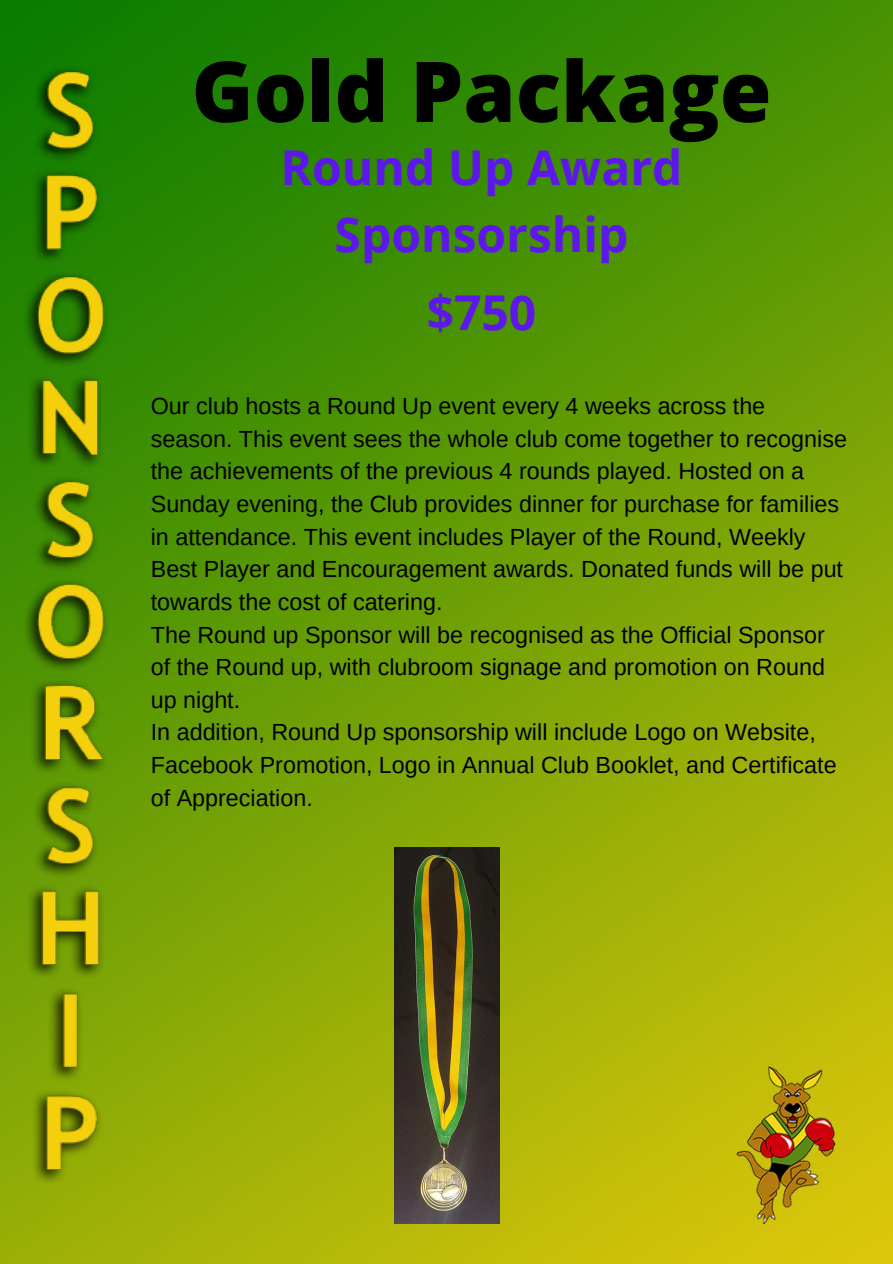
<style>
.page{position:relative;width:893px;height:1264px;background:#fff}
.page>*{position:absolute;margin:0;border:0;box-sizing:border-box;transform-origin:0 0}
.t1{font:800 84px "Open Sans";color:#000}
.t2{font:700 48px/66.3px "Open Sans";color:#5e17eb;text-align:center}
.t3{font:23.25px/32.7px "Arimo";color:#000}
</style>
<div class="page">
<img style="left:0;top:0;width:892px;height:1263px">
<img style="left:21px;top:63px;width:92px;height:1124px">
<img style="left:394px;top:847px;width:106px;height:376px">
<img style="left:736px;top:1066px;width:99px;height:156px">
<p class="t1" style="left:191px;top:32px;width:581px">Gold Package</p>
<p class="t2" style="left:280px;top:133px;width:403px">Round Up Award<br>Sponsorship</p>
<p class="t2" style="left:426px;top:278px;width:111px">$750</p>
<h2 class="t3" style="left:151px;top:389px;width:697px">Our club hosts a Round Up event every 4 weeks across the season. This event sees the whole club come together to recognise the achievements of the previous 4 rounds played. Hosted on a Sunday evening, the Club provides dinner for purchase for families in attendance. This event includes Player of the Round, Weekly Best Player and Encouragement awards. Donated funds will be put towards the cost of catering.</h2>
<h2 class="t3" style="left:151px;top:618px;width:675px;text-align:justify">The Round up Sponsor will be recognised as the Official Sponsor of the Round up, with clubroom signage and promotion on Round up night.</h2>
<p class="t3" style="left:151px;top:716px;width:666px">In addition, Round Up sponsorship will include Logo on Website,</p>
<p class="t3" style="left:151px;top:748px;width:687px">Facebook Promotion, Logo in Annual Club Booklet, and Certificate of Appreciation.</p>
</div>
